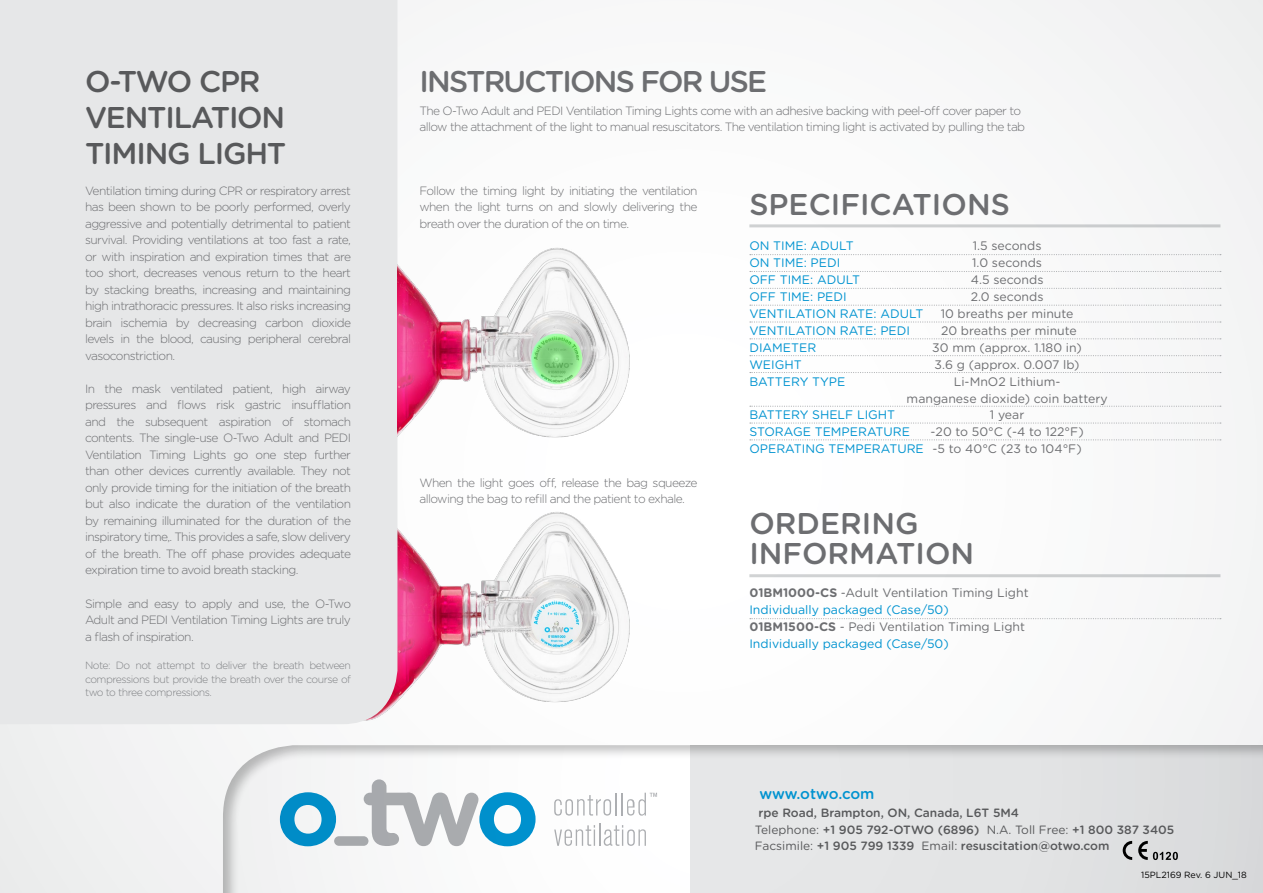
<style>
.page{position:relative;width:1263px;height:893px;background:#fafafa}
.page>*{position:absolute;margin:0;border:0;box-sizing:border-box;transform-origin:0 0}
.t1{font:500 30px/30px "Gotham Rounded";color:#6d6e71}
.t2{font:500 30px/36px "Gotham Rounded";letter-spacing:-.04em;color:#58595b}
.t3{font:500 30px "Gotham Rounded";letter-spacing:-.06em;color:#6d6e71}
.t4{font:500 15px "Gotham Rounded";letter-spacing:-.01em;color:#0093d0}
.t5{font:12.3px/17px "Gotham Rounded";color:#0093d0}
.t6{font:12.3px/17px "Gotham Rounded";color:#6d6e71;text-align:center}
.t7{font:300 12px/16.5px "Gotham Rounded";letter-spacing:-.05em;color:#6d6e71;text-align:justify}
.t8{font:500 12px/16.5px "Gotham Rounded";color:#58595b}
.t9{font:300 10.5px/13.5px "Gotham Rounded";letter-spacing:-.05em;color:#808285;text-align:justify}
.t10{font:9px "Gotham Rounded";color:#000}
.s1{font-weight:700;color:#6d6e71}
.s2{color:#6d6e71}
.s3{font-weight:400}
</style>
<div class="page">
<img style="left:397px;top:512px;width:233px;height:190px">
<img style="left:531px;top:598px;width:51px;height:51px;border-radius:25px">
<div style="left:0;top:0;width:397px;height:724px;background:#e6e7e8"></div>
<div style="left:210px;top:744px;width:1053px;height:149px;background:#000;opacity:.25"></div>
<svg style="left:280px;top:792px;width:56px;height:54px"></svg>
<svg style="left:364px;top:779px;width:171px;height:67px"></svg>
<div style="left:334px;top:836px;width:34px;height:10px;background:#a6a8ab;border-radius:5px"></div>
<svg style="left:554px;top:793px;width:62px;height:23px"></svg>
<hr style="left:621px;top:793px;width:2px;height:22px;background:#adafb2">
<svg style="left:627px;top:793px;width:30px;height:23px"></svg>
<svg style="left:554px;top:823px;width:92px;height:23px"></svg>
<svg style="left:1123px;top:841px;width:9px;height:19px"></svg>
<svg style="left:1138px;top:841px;width:40px;height:19px"></svg>
<svg style="left:750px;top:338px;width:471px;height:1px"></svg>
<svg style="left:750px;top:355px;width:471px;height:1px"></svg>
<svg style="left:750px;top:406px;width:471px;height:1px"></svg>
<svg style="left:750px;top:422px;width:471px;height:2px"></svg>
<svg style="left:750px;top:439px;width:471px;height:1px"></svg>
<svg style="left:750px;top:254px;width:471px;height:1px"></svg>
<svg style="left:750px;top:271px;width:471px;height:1px"></svg>
<svg style="left:750px;top:305px;width:471px;height:1px"></svg>
<svg style="left:750px;top:288px;width:471px;height:1px"></svg>
<svg style="left:750px;top:321px;width:471px;height:2px"></svg>
<svg style="left:750px;top:372px;width:471px;height:1px"></svg>
<hr style="left:749px;top:224px;width:471px;height:3px;background:#d1d3d4">
<hr style="left:749px;top:574px;width:471px;height:3px;background:#d1d3d4">
<svg style="left:750px;top:618px;width:471px;height:1px"></svg>
<img style="left:397px;top:248px;width:233px;height:190px">
<img style="left:531px;top:334px;width:51px;height:50px;border-radius:25px">
<h1 class="t2" style="left:85px;top:62px;width:203px">O-TWO CPR<br>VENTILATION<br>TIMING LIGHT</h1>
<p class="t7" style="left:85px;top:182px;width:267px">Ventilation timing during CPR or respiratory arrest has been shown to be poorly performed, overly aggressive and potentially detrimental to patient survival. Providing ventilations at too fast a rate, or with inspiration and expiration times that are too short, decreases venous return to the heart by stacking breaths, increasing and maintaining high intrathoracic pressures. It also risks increasing brain ischemia by decreasing carbon dioxide levels in the blood, causing peripheral cerebral vasoconstriction.</p>
<p class="t7" style="left:85px;top:380px;width:267px">In the mask ventilated patient, high airway pressures and flows risk gastric insufflation and the subsequent aspiration of stomach contents. The single-use O-Two Adult and PEDI Ventilation Timing Lights go one step further than other devices currently available. They not only provide timing for the initiation of the breath but also indicate the duration of the ventilation by remaining illuminated for the duration of the inspiratory time,. This provides a safe, slow delivery of the breath. The off phase provides adequate expiration time to avoid breath stacking.</p>
<p class="t7" style="left:85px;top:594px;width:267px">Simple and easy to apply and use, the O-Two Adult and PEDI Ventilation Timing Lights are truly a flash of inspiration.</p>
<p class="t9" style="left:85px;top:658px;width:267px">Note: Do not attempt to deliver the breath between compressions but provide the breath over the course of two to three compressions.</p>
<h1 class="t3" style="left:419px;top:60px;width:349px">INSTRUCTIONS FOR USE</h1>
<p class="t7" style="left:419px;top:102px;width:607px">The O-Two Adult and PEDI Ventilation Timing Lights come with an adhesive backing with peel-off cover paper to allow the attachment of the light to manual resuscitators. The ventilation timing light is activated by pulling the tab</p>
<p class="t7" style="left:419px;top:182px;width:280px">Follow the timing light by initiating the ventilation when the light turns on and slowly delivering the breath over the duration of the on time.</p>
<p class="t7" style="left:419px;top:473px;width:280px">When the light goes off, release the bag squeeze allowing the bag to refill and the patient to exhale.</p>
<h1 class="t1" style="left:749px;top:189px;width:262px">SPECIFICATIONS</h1>
<p class="t5" style="left:749px;top:237px;width:175px">ON TIME: ADULT<br>ON TIME: PEDI<br>OFF TIME: ADULT<br>OFF TIME: PEDI<br>VENTILATION RATE: ADULT<br>VENTILATION RATE: PEDI<br>DIAMETER<br>WEIGHT<br>BATTERY TYPE</p>
<p class="t5" style="left:749px;top:406px;width:176px">BATTERY SHELF LIGHT<br>STORAGE TEMPERATURE<br>OPERATING TEMPERATURE</p>
<p class="t6" style="left:907px;top:237px;width:202px">1.5 seconds<br>1.0 seconds<br>4.5 seconds<br>2.0 seconds<br>10 breaths per minute<br>20 breaths per minute<br>30 mm (approx. 1.180 in)<br>3.6 g (approx. 0.007 lb)<br>Li-MnO2 Lithium-<br>manganese dioxide) coin battery<br>1 year<br>-20 to 50°C (-4 to 122°F)<br>-5 to 40°C (23 to 104°F)</p>
<h1 class="t1" style="left:749px;top:507px;width:226px">ORDERING<br>INFORMATION</h1>
<p class="t5" style="left:749px;top:584px;width:281px"><span class="s1">01BM1000-CS</span> <span class="s2">-Adult Ventilation Timing Light </span>Individually packaged (Case/50)<br><span class="s1">01BM1500-CS</span> <span class="s2">- Pedi Ventilation Timing Light </span>Individually packaged (Case/50)</p>
<p class="t4" style="left:759px;top:783px;width:117px">www.otwo.com</p>
<p class="t8" style="left:755px;top:804px;width:421px">rpe Road, Brampton, ON, Canada, L6T 5M4<br><span class="s3">Telephone:</span> +1 905 792-OTWO (6896) <span class="s3">N.A. Toll Free:</span> +1 800 387 3405<br><span class="s3">Facsimile:</span> +1 905 799 1339 <span class="s3">Email:</span> resuscitation@otwo.com</p>
<p class="t10" style="left:1141px;top:869px;width:107px">15PL2169 Rev. 6 JUN_18</p>
</div>
